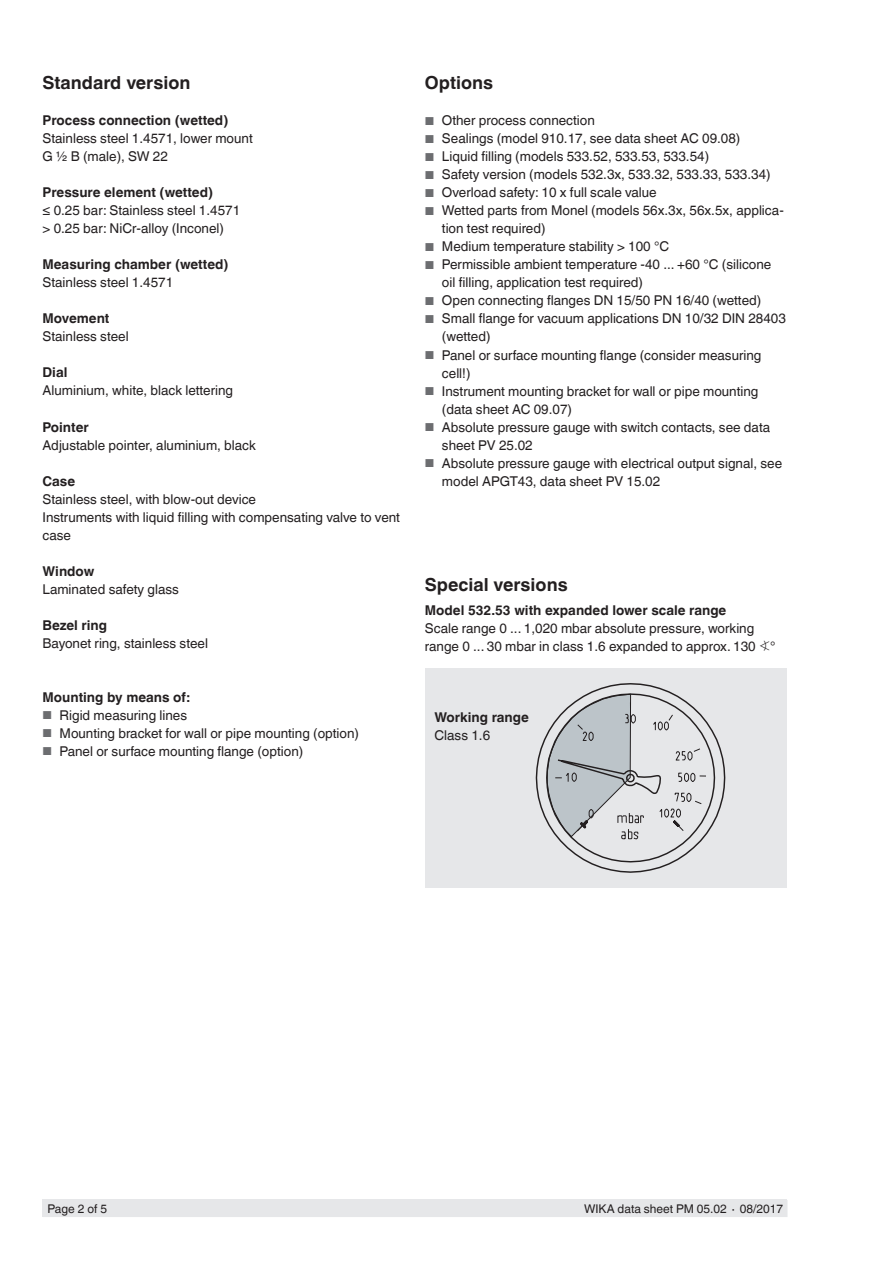
<style>
.page{position:relative;width:893px;height:1263px;background:#fff}
.page>*{position:absolute;margin:0;border:0;box-sizing:border-box;transform-origin:0 0}
.t1{font:700 18px "Helvetica World";color:#231f20}
.t2{font:13.5px/18px "Helvetica World";color:#231f20}
.t3{font:700 13.5px "Helvetica World";color:#231f20}
.t4{font:12px "Helvetica World";color:#231f20}
.s1{font-size:11.55px;color:#6c6d70}
.s2{font-family:"Wika"}
</style>
<div class="page">
<div style="left:43px;top:1199px;width:744px;height:18px;background:#e6e7e9"></div>
<div style="left:425px;top:668px;width:362px;height:219px;background:#e6e7e9"></div>
<svg style="left:535px;top:683px;width:191px;height:190px"></svg>
<h1 class="t1" style="left:43px;top:73px;width:149px">Standard version</h1>
<p class="t3" style="left:43px;top:113px;width:187px">Process connection (wetted)</p>
<p class="t2" style="left:43px;top:130px;width:212px">Stainless steel 1.4571, lower mount<br>G ½ B (male), SW 22</p>
<p class="t3" style="left:43px;top:185px;width:172px">Pressure element (wetted)</p>
<p class="t2" style="left:43px;top:202px;width:199px">≤ 0.25 bar: Stainless steel 1.4571 &gt; 0.25 bar: NiCr-alloy (Inconel)</p>
<p class="t3" style="left:43px;top:257px;width:187px">Measuring chamber (wetted)</p>
<p class="t2" style="left:43px;top:274px;width:132px">Stainless steel 1.4571</p>
<p class="t3" style="left:43px;top:311px;width:68px">Movement</p>
<p class="t2" style="left:43px;top:328px;width:88px">Stainless steel</p>
<p class="t3" style="left:43px;top:365px;width:26px">Dial</p>
<p class="t2" style="left:43px;top:382px;width:192px">Aluminium, white, black lettering</p>
<p class="t3" style="left:43px;top:419px;width:48px">Pointer</p>
<p class="t2" style="left:43px;top:436px;width:215px">Adjustable pointer, aluminium, black</p>
<p class="t3" style="left:43px;top:473px;width:34px">Case</p>
<p class="t2" style="left:43px;top:490px;width:359px">Stainless steel, with blow-out device<br>Instruments with liquid filling with compensating valve to vent case</p>
<p class="t3" style="left:43px;top:563px;width:53px">Window</p>
<p class="t2" style="left:43px;top:580px;width:138px">Laminated safety glass</p>
<p class="t3" style="left:43px;top:617px;width:66px">Bezel ring</p>
<p class="t2" style="left:43px;top:634px;width:167px">Bayonet ring, stainless steel</p>
<p class="t3" style="left:43px;top:689px;width:149px">Mounting by means of:</p>
<p class="t2" style="left:43px;top:706px;width:146px"><span class="s1">■</span> Rigid measuring lines</p>
<p class="t2" style="left:43px;top:724px;width:318px"><span class="s1">■</span> Mounting bracket for wall or pipe mounting (option)</p>
<p class="t2" style="left:43px;top:742px;width:262px"><span class="s1">■</span> Panel or surface mounting flange (option)</p>
<h1 class="t1" style="left:425px;top:73px;width:70px">Options</h1>
<p class="t2" style="left:425px;top:112px;width:171px"><span class="s1">■</span> Other process connection</p>
<p class="t2" style="left:425px;top:130px;width:317px"><span class="s1">■</span> Sealings (model 910.17, see data sheet AC 09.08)</p>
<p class="t2" style="left:425px;top:148px;width:286px"><span class="s1">■</span> Liquid filling (models 533.52, 533.53, 533.54)</p>
<p class="t2" style="left:425px;top:166px;width:347px"><span class="s1">■</span> Safety version (models 532.3x, 533.32, 533.33, 533.34)</p>
<p class="t2" style="left:425px;top:184px;width:233px"><span class="s1">■</span> Overload safety: 10 x full scale value</p>
<p class="t2" style="left:442px;top:202px;width:343px;text-indent:-17px"><span class="s1">■</span> Wetted parts from Monel (models 56x.3x, 56x.5x, applica&shy;tion test required)</p>
<p class="t2" style="left:425px;top:238px;width:246px"><span class="s1">■</span> Medium temperature stability &gt; 100 °C</p>
<p class="t2" style="left:442px;top:256px;width:331px;text-indent:-17px"><span class="s1">■</span> Permissible ambient temperature -40 ... +60 °C (silicone oil filling, application test required)</p>
<p class="t2" style="left:425px;top:292px;width:338px"><span class="s1">■</span> Open connecting flanges DN 15/50 PN 16/40 (wetted)</p>
<p class="t2" style="left:442px;top:310px;width:345px;text-indent:-17px"><span class="s1">■</span> Small flange for vacuum applications DN 10/32 DIN 28403 (wetted)</p>
<p class="t2" style="left:442px;top:346px;width:321px;text-indent:-17px"><span class="s1">■</span> Panel or surface mounting flange (consider measuring cell!)</p>
<p class="t2" style="left:442px;top:382px;width:318px;text-indent:-17px"><span class="s1">■</span> Instrument mounting bracket for wall or pipe mounting (data sheet AC 09.07)</p>
<p class="t2" style="left:442px;top:418px;width:330px;text-indent:-17px"><span class="s1">■</span> Absolute pressure gauge with switch contacts, see data sheet PV 25.02</p>
<p class="t2" style="left:442px;top:454px;width:342px;text-indent:-17px"><span class="s1">■</span> Absolute pressure gauge with electrical output signal, see model APGT43, data sheet PV 15.02</p>
<h1 class="t1" style="left:425px;top:574px;width:144px">Special versions</h1>
<p class="t3" style="left:425px;top:603px;width:303px">Model 532.53 with expanded lower scale range</p>
<p class="t2" style="left:425px;top:620px;width:352px">Scale range 0 ... 1,020 mbar absolute pressure, working range 0 ... 30 mbar in class 1.6 expanded to approx. 130 <span class="s2">p</span>°</p>
<p class="t3" style="left:434px;top:710px;width:96px">Working range</p>
<p class="t2" style="left:434px;top:727px;width:57px">Class 1.6</p>
<p class="t4" style="left:48px;top:1202px;width:61px">Page 2 of 5</p>
<p class="t4" style="left:584px;top:1202px;width:201px">WIKA data sheet PM 05.02 ∙ 08/2017</p>
</div>
